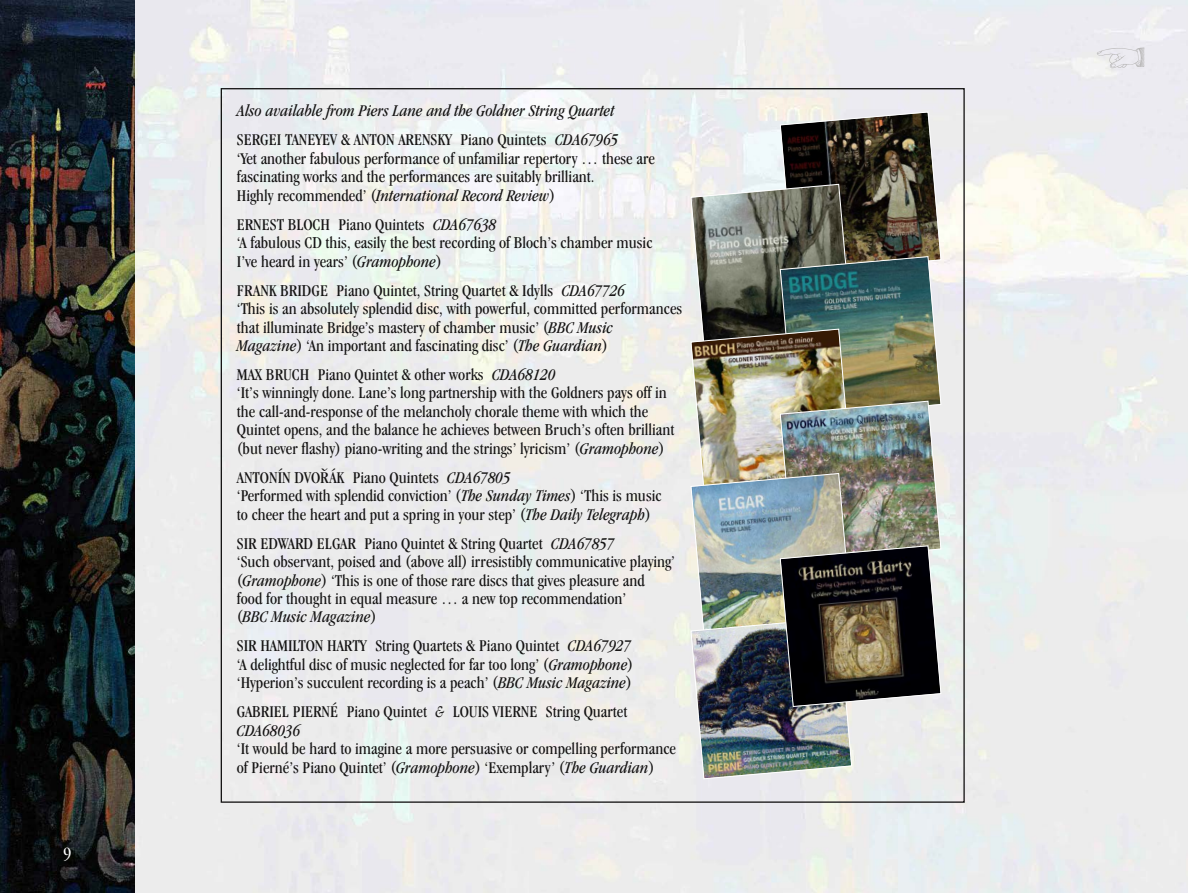
<style>
.page{position:relative;width:1188px;height:893px;background:#fff}
.page>*{position:absolute;margin:0;border:0;box-sizing:border-box;transform-origin:0 0}
.t1{font:condensed 18px "Garamond IT Cby BT";color:#fff}
.t2{font:condensed 17.1px/18.5px "Garamond IT Cby BT";color:#141313}
.t3{font:italic condensed 17.1px/29.1px "Garamond IT Cby BT";color:#141313}
.t4{font:700 3.6px "Optima";color:#141313;scale:2.86 1}
.s1{font-style:normal}
.s2{font-style:italic}
</style>
<div class="page">
<img style="left:135px;top:0;width:1053px;height:893px">
<img style="left:690px;top:111px;width:252px;height:668px">
<img style="left:0;top:0;width:135px;height:893px">
<svg style="left:1097px;top:47px;width:47px;height:22px"></svg>
<p class="t1" style="left:63px;top:846px;width:9px">9</p>
<p class="t3" style="left:237px;top:98px;width:383px">Also available from Piers Lane and the Goldner String Quartet<br><span class="s1">SERGEI TANEYEV &amp; ANTON ARENSKY Piano Quintets</span> CDA67965</p>
<p class="t2" style="left:237px;top:150px;width:420px">‘Yet another fabulous performance of unfamiliar repertory … these are fascinating works and the performances are suitably brilliant.<br>Highly recommended’ (<span class="s2">International Record Review</span>)</p>
<p class="t2" style="left:237px;top:216px;width:417px">ERNEST BLOCH Piano Quintets <span class="s2">CDA67638<br></span>‘A fabulous CD this, easily the best recording of Bloch’s chamber music<br>I’ve heard in years’ (<span class="s2">Gramophone</span>)</p>
<p class="t2" style="left:237px;top:282px;width:447px">FRANK BRIDGE Piano Quintet, String Quartet &amp; Idylls <span class="s2">CDA67726<br></span>‘This is an absolutely splendid disc, with powerful, committed performances that illuminate Bridge’s mastery of chamber music’ (<span class="s2">BBC Music Magazine</span>) ‘An important and fascinating disc’ (<span class="s2">The Guardian</span>)</p>
<p class="t2" style="left:237px;top:367px;width:439px">MAX BRUCH Piano Quintet &amp; other works <span class="s2">CDA68120<br></span>‘It’s winningly done. Lane’s long partnership with the Goldners pays off in the call-and-response of the melancholy chorale theme with which the Quintet opens, and the balance he achieves between Bruch’s often brilliant (but never flashy) piano-writing and the strings’ lyricism’ (<span class="s2">Gramophone</span>)</p>
<p class="t2" style="left:237px;top:469px;width:275px">ANTONÍN DVORÁK Piano Quintets <span class="s2">CDA67805</span></p>
<p class="t4" style="left:321px;top:467px;width:4px">V</p>
<p class="t2" style="left:237px;top:488px;width:426px">‘Performed with splendid conviction’ (<span class="s2">The Sunday Times</span>) ‘This is music to cheer the heart and put a spring in your step’ (<span class="s2">The Daily Telegraph</span>)</p>
<p class="t2" style="left:237px;top:535px;width:440px">SIR EDWARD ELGAR Piano Quintet &amp; String Quartet <span class="s2">CDA67857<br></span>‘Such observant, poised and (above all) irresistibly communicative playing’ (<span class="s2">Gramophone</span>) ‘This is one of those rare discs that gives pleasure and<br>food for thought in equal measure … a new top recommendation’<br>(<span class="s2">BBC Music Magazine</span>)</p>
<p class="t2" style="left:237px;top:638px;width:398px;text-align:justify">SIR HAMILTON HARTY String Quartets &amp; Piano Quintet <span class="s2">CDA67927 </span>‘A delightful disc of music neglected for far too long’ (<span class="s2">Gramophone</span>) ‘Hyperion’s succulent recording is a peach’ (<span class="s2">BBC Music Magazine</span>)</p>
<p class="t2" style="left:237px;top:704px;width:392px">GABRIEL PIERNÉ Piano Quintet <span class="s2">&amp;</span> LOUIS VIERNE String Quartet<br><span class="s2">CDA68036</span></p>
<p class="t2" style="left:237px;top:740px;width:441px">‘It would be hard to imagine a more persuasive or compelling performance of Pierné’s Piano Quintet’ (<span class="s2">Gramophone</span>) ‘Exemplary’ (<span class="s2">The Guardian</span>)</p>
</div>
